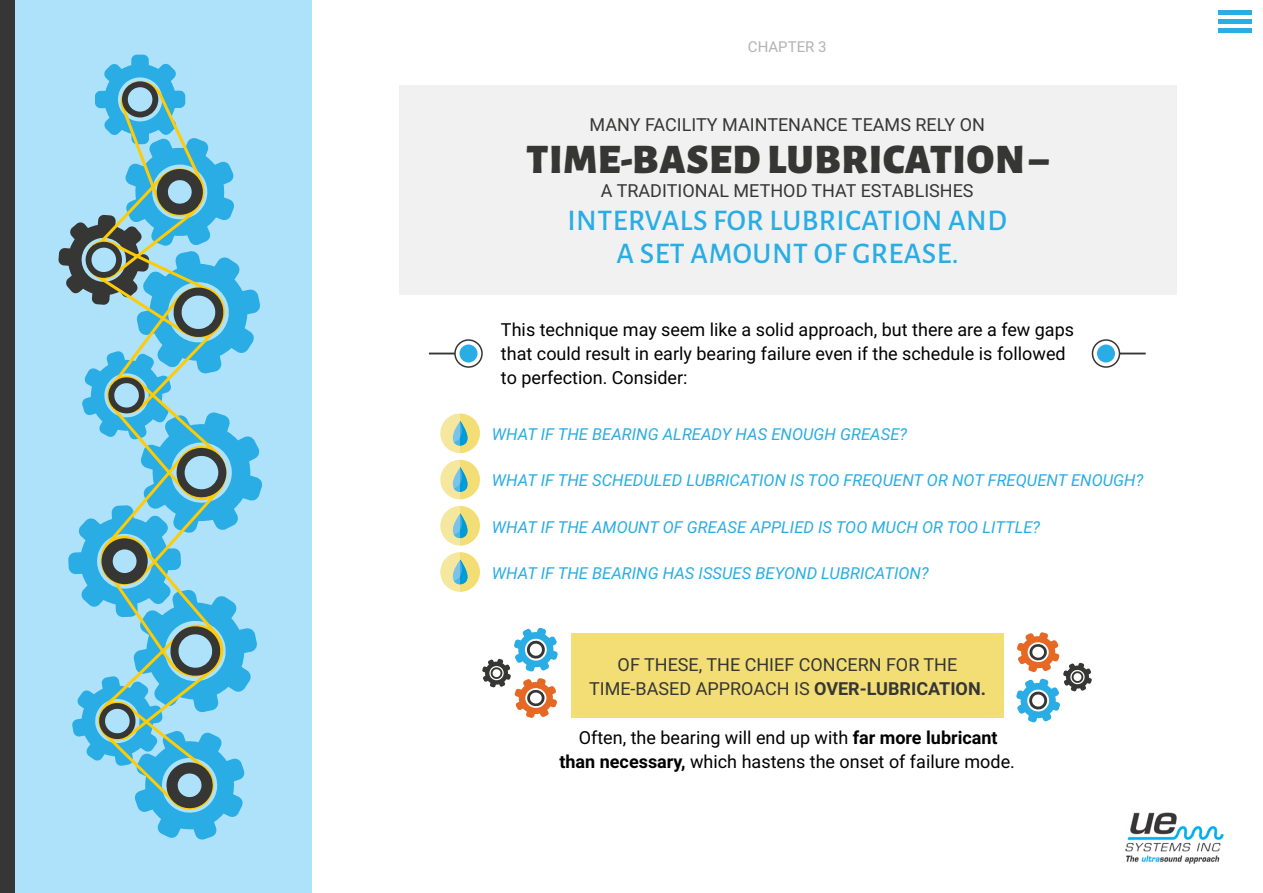
<style>
.page{position:relative;width:1263px;height:893px;background:#fff}
.page>*{position:absolute;margin:0;border:0;box-sizing:border-box;transform-origin:0 0}
.t1{font:900 42px "Alegreya Sans";letter-spacing:.015em;color:#363635}
.t2{font:500 30px/33px "Alegreya Sans";letter-spacing:.015em;color:#29ade4;text-align:center}
.t3{font:18px/24px "Roboto";color:#000}
.t4{font:18px/24px "Roboto";color:#363635;text-align:center}
.t5{font:italic 16.5px "Roboto";color:#29ade4}
.t6{font:15px "Roboto";color:#b3b3b3}
.s1{font-weight:700}
</style>
<div class="page">
<div style="left:399px;top:86px;width:777px;height:209px;background:#f1f1f2"></div>
<div style="left:0;top:0;width:311px;height:893px;background:#aee2fa"></div>
<div style="left:0;top:0;width:14px;height:893px;background:#363635"></div>
<div style="left:1092px;top:339px;width:28px;height:29px;border:2px solid #363635;border-radius:50%"></div>
<div style="left:1097px;top:344px;width:18px;height:18px;background:#29ade4;border-radius:50%"></div>
<svg style="left:1119px;top:353px;width:26px;height:1px"></svg>
<div style="left:454px;top:339px;width:29px;height:29px;border:2px solid #363635;border-radius:50%"></div>
<div style="left:459px;top:344px;width:18px;height:18px;background:#29ade4;border-radius:50%"></div>
<svg style="left:429px;top:353px;width:26px;height:1px"></svg>
<div style="left:571px;top:634px;width:432px;height:84px;background:#f2de75"></div>
<div style="left:440px;top:413px;width:40px;height:40px;background:#f2de75;border-radius:50%"></div>
<svg style="left:460px;top:421px;width:8px;height:25px"></svg>
<div style="left:440px;top:460px;width:40px;height:39px;background:#f2de75;border-radius:50%"></div>
<svg style="left:460px;top:467px;width:8px;height:25px"></svg>
<div style="left:440px;top:506px;width:40px;height:40px;background:#f2de75;border-radius:50%"></div>
<svg style="left:460px;top:513px;width:8px;height:26px"></svg>
<div style="left:440px;top:552px;width:40px;height:40px;background:#f2de75;border-radius:50%"></div>
<svg style="left:460px;top:560px;width:8px;height:25px"></svg>
<svg style="left:440px;top:413px;width:20px;height:179px;fill:#f5e7a1"></svg>
<svg style="left:1016px;top:632px;width:76px;height:90px"></svg>
<svg style="left:482px;top:628px;width:76px;height:90px"></svg>
<img style="left:1125px;top:812px;width:99px;height:52px">
<svg style="left:58px;top:55px;width:204px;height:785px"></svg>
<hr style="left:1218px;top:10px;width:33px;height:4px;background:#29ade4">
<hr style="left:1218px;top:19px;width:33px;height:4px;background:#29ade4">
<hr style="left:1218px;top:28px;width:33px;height:4px;background:#29ade4">
<p class="t6" style="left:748px;top:36px;width:80px">Chapter 3</p>
<p class="t4" style="left:590px;top:112px;width:397px">Many faci lity mai ntenance teams rely on</p>
<h1 class="t1" style="left:527px;top:126px;width:523px">TIME-BASED LUBRICATION–</h1>
<p class="t4" style="left:601px;top:178px;width:373px">a traditi onal m ethod that establishes</p>
<h2 class="t2" style="left:567px;top:202px;width:441px">INTERVALS FOR LUBRICATION AND<br>A SET AMOUNT OF GREASE.</h2>
<p class="t3" style="left:501px;top:316px;width:575px">This technique may seem like a solid approach, but there are a few gaps that could result in early bearing failure even if the schedule is followed to perfection. Consider:</p>
<p class="t5" style="left:492px;top:422px;width:417px">WHAT IF THE BEARING ALREADY HAS ENOUGH GREASE?</p>
<p class="t5" style="left:492px;top:469px;width:653px">WHAT IF THE SCHEDULED LUBRICATION IS TOO FREQUENT OR NOT FREQUENT ENOUGH?</p>
<p class="t5" style="left:492px;top:515px;width:550px">WHAT IF THE AMOUNT OF GREASE APPLIED IS TOO MUCH OR TOO LITTLE?</p>
<p class="t5" style="left:492px;top:562px;width:438px">WHAT IF THE BEARING HAS ISSUES BEYOND LUBRICATION?</p>
<p class="t4" style="left:589px;top:652px;width:398px">Of these, the chi ef concern for the<br>tim e-based approach is <span class="s1">over-lubrication.</span></p>
<p class="t3" style="left:559px;top:725px;width:457px;text-align:center">Often, the bearing will end up with <span class="s1">far more lubricant than necessary,</span> which hastens the onset of failure mode.</p>
</div>
